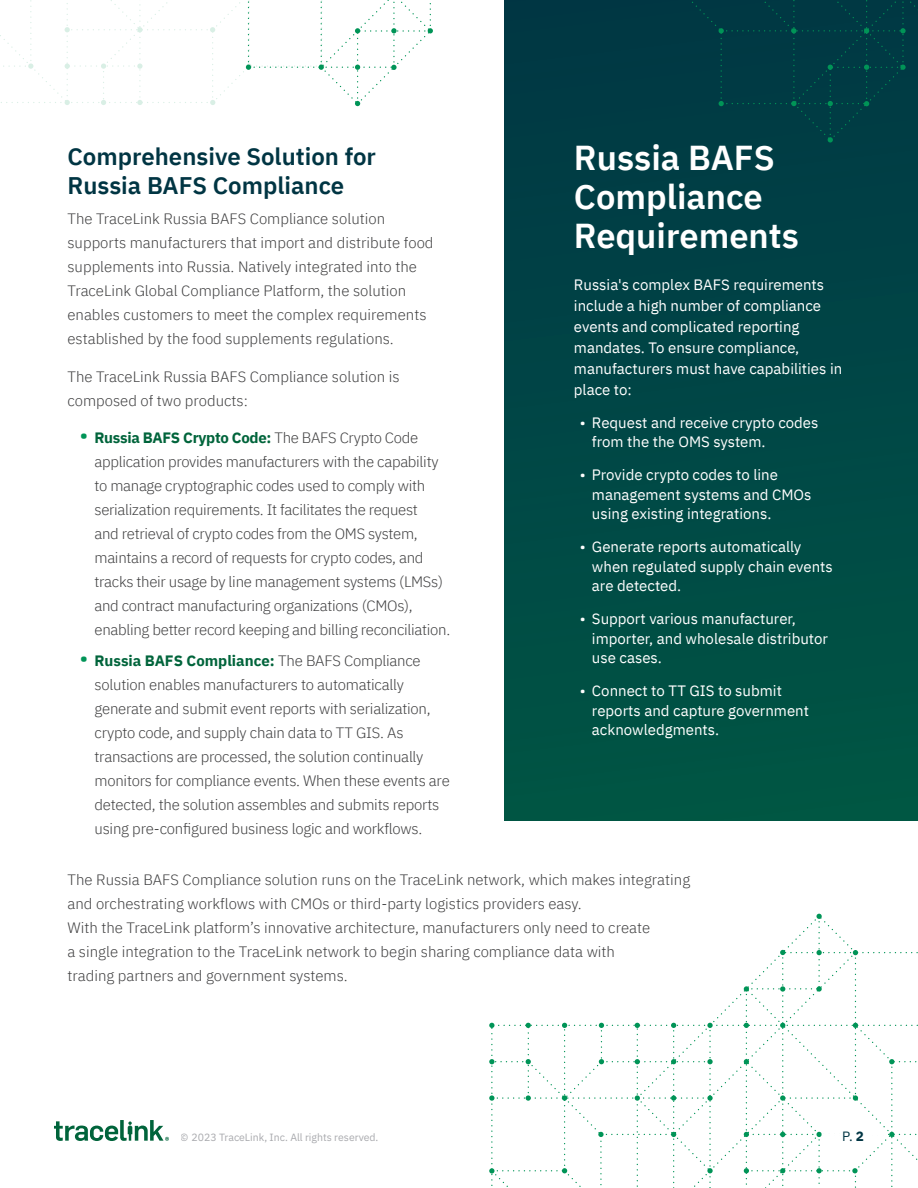
<style>
.page{position:relative;width:918px;height:1188px;background:#fff}
.page>*{position:absolute;margin:0;border:0;box-sizing:border-box;transform-origin:0 0}
.Sidebar_-_Category{font:600 34.5px/39px "IBM Plex Sans";color:#fff}
.t1{font:600 24px/28.8px "IBM Plex Sans";color:#003543}
.Body__MAIN{font:300 15px/24px "IBM Plex Sans";letter-spacing:-.015em;color:#3e3e3f}
.Sidebar_-_Body{font:15px/19.5px "IBM Plex Sans";color:#fff}
.t2{font:13.5px "IBM Plex Sans";color:#003543}
.t3{font:10.5px "IBM Plex Sans";color:#a8a9ad}
.s1{font-weight:400;font-size:22.5px;color:#009457}
.s2{font-weight:700;color:#00643b}
.s3{font-weight:700}
</style>
<div class="page">
<div style="left:504px;top:0;width:414px;height:821px;background:linear-gradient(to bottom,#003745,#005644)"></div>
<svg style="left:0;top:0;width:433px;height:106px"></svg>
<div style="left:683px;top:0;width:235px;height:143px;background:#003a44"></div>
<svg style="left:489px;top:914px;width:429px;height:274px"></svg>
<hr style="left:822px;top:1133px;width:65px;height:3px;background:#fff">
<svg style="left:54px;top:1120px;width:115px;height:21px"></svg>
<p class="Sidebar_-_Category" style="left:574px;top:136px;width:227px">Russia BAFS<br>Compliance<br>Requirements</p>
<p class="Sidebar_-_Body" style="left:574px;top:273px;width:270px;line-height:21px">Russia's complex BAFS requirements include a high number of compliance events and complicated reporting mandates. To ensure compliance, manufacturers must have capabilities in place to:</p>
<p class="Sidebar_-_Body" style="left:592px;top:411px;width:228px;text-indent:-12px">• Request and receive crypto codes from the the OMS system.</p>
<p class="Sidebar_-_Body" style="left:592px;top:464px;width:221px;text-indent:-12px">• Provide crypto codes to line management systems and CMOs using existing integrations.</p>
<p class="Sidebar_-_Body" style="left:592px;top:536px;width:242px;text-indent:-12px">• Generate reports automatically when regulated supply chain events are detected.</p>
<p class="Sidebar_-_Body" style="left:592px;top:608px;width:238px;text-indent:-12px">• Support various manufacturer, importer, and wholesale distributor use cases.</p>
<p class="Sidebar_-_Body" style="left:592px;top:680px;width:219px;text-indent:-12px">• Connect to TT GIS to submit reports and capture government acknowledgments.</p>
<h2 class="t1" style="left:68px;top:140px;width:310px">Comprehensive Solution for<br>Russia BAFS Compliance</h2>
<p class="Body__MAIN" style="left:68px;top:206px;width:368px">The TraceLink Russia BAFS Compliance solution supports manufacturers that import and distribute food supplements into Russia. Natively integrated into the TraceLink Global Compliance Platform, the solution enables customers to meet the complex requirements established by the food supplements regulations.</p>
<p class="Body__MAIN" style="left:68px;top:363px;width:334px">The TraceLink Russia BAFS Compliance solution is composed of two products:</p>
<p class="Body__MAIN" style="left:94px;top:425px;width:357px;text-indent:-15px"><span class="s1">•</span> <span class="s2">Russia BAFS Crypto Code:</span> The BAFS Crypto Code application provides manufacturers with the capability to manage cryptographic codes used to comply with serialization requirements. It facilitates the request<br>and retrieval of crypto codes from the OMS system, maintains a record of requests for crypto codes, and tracks their usage by line management systems (LMSs) and contract manufacturing organizations (CMOs), enabling better record keeping and billing reconciliation.</p>
<p class="Body__MAIN" style="left:94px;top:648px;width:357px;text-indent:-15px"><span class="s1">•</span> <span class="s2">Russia BAFS Compliance:</span> The BAFS Compliance solution enables manufacturers to automatically generate and submit event reports with serialization, crypto code, and supply chain data to TT GIS. As transactions are processed, the solution continually monitors for compliance events. When these events are detected, the solution assembles and submits reports using pre-configured business logic and workflows.</p>
<p class="Body__MAIN" style="left:68px;top:867px;width:624px">The Russia BAFS Compliance solution runs on the TraceLink network, which makes integrating and orchestrating workflows with CMOs or third-party logistics providers easy.<br>With the TraceLink platform’s innovative architecture, manufacturers only need to create<br>a single integration to the TraceLink network to begin sharing compliance data with<br>trading partners and government systems.</p>
<p class="t3" style="left:181px;top:1129px;width:199px">© 2023 TraceLink, Inc. All rights reserved.</p>
<p class="t2" style="left:842px;top:1126px;width:23px">P. <span class="s3">2</span></p>
</div>
